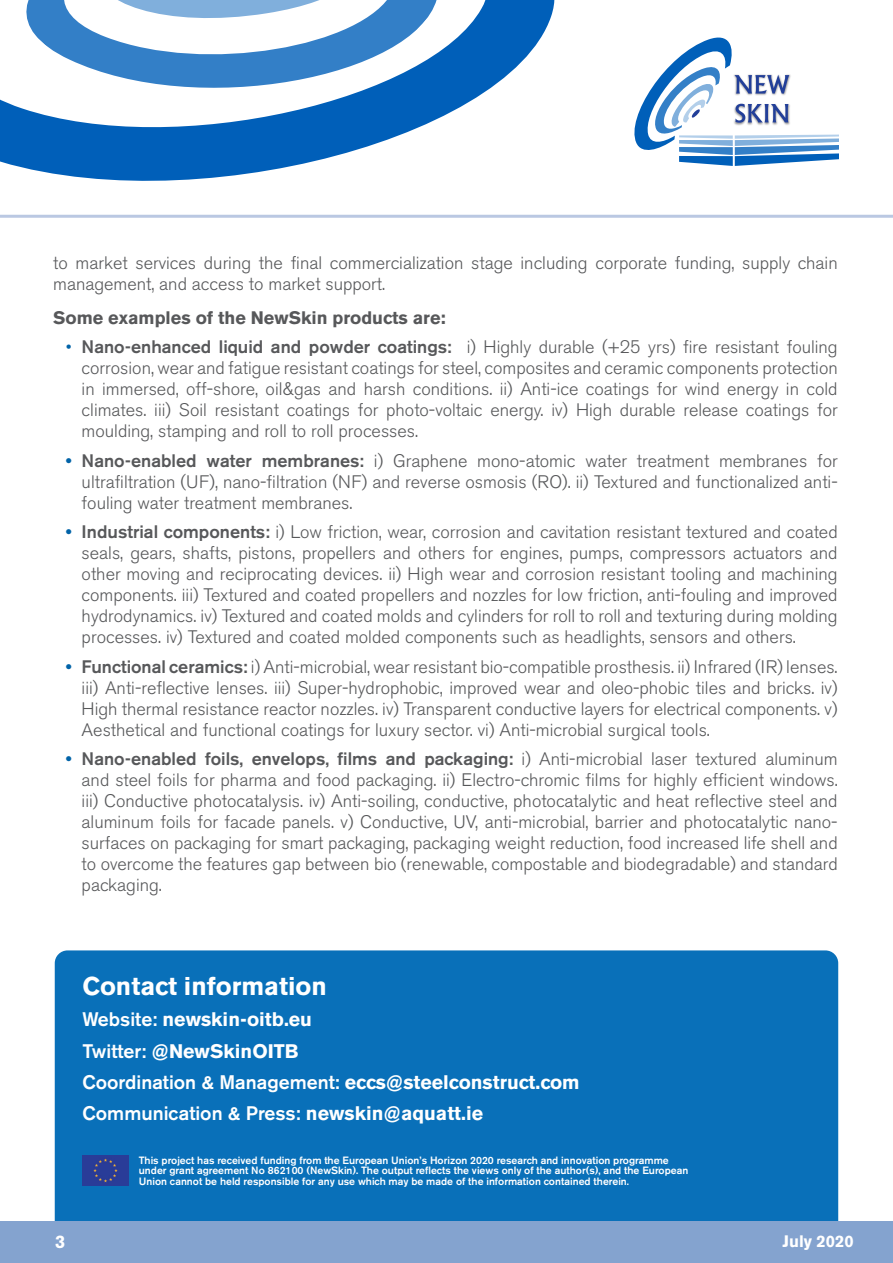
<style>
.page{position:relative;width:893px;height:1263px;background:#fff}
.page>*{position:absolute;margin:0;border:0;box-sizing:border-box;transform-origin:0 0}
.t1{font:700 25.5px "Akzidenz Grotesk BE";color:#fff}
.t2{font:500 19.5px "Akzidenz Grotesk BE";color:#fff}
.t3{font:700 19.5px "Akzidenz Grotesk BE";color:#fff}
.t4{font:300 18px/21px "Akzidenz Grotesk BE";color:#57585a;text-align:justify}
.t5{font:700 18px "Akzidenz Grotesk BE";color:#57585a}
.t6{font:700 18px "Akzidenz Grotesk BE";color:#fff}
.t7{font:700 16.5px "Akzidenz Grotesk BE";color:#fff}
.t8{font:500 10.5px/10.5px "Akzidenz Grotesk BE";color:#fff}
.s1{color:#0163a8}
.s2{font-weight:500}
.s3{font-weight:500;color:#0163a8}
.s4{font-weight:700}
</style>
<div class="page">
<div style="left:55px;top:950px;width:783px;height:312px;background:#0970b9;border-radius:13px"></div>
<div style="left:0;top:1221px;width:893px;height:42px;background:#84a3cf"></div>
<svg style="left:634px;top:37px;width:205px;height:129px"></svg>
<svg style="left:0;top:0;width:571px;height:215px"></svg>
<svg style="left:89px;top:0;width:286px;height:29px"></svg>
<img style="left:82px;top:1155px;width:46px;height:30px">
<hr style="left:0;top:215px;width:893px;height:3px;background:#bac8e2">
<p class="t4" style="left:53px;top:252px;width:786px">to market services during the final commercialization stage including corporate funding, supply chain management, and access to market support.</p>
<p class="t5" style="left:53px;top:307px;width:394px">Some examples of the NewSkin products are:</p>
<p class="t4" style="left:82px;top:337px;width:758px;text-indent:-16px"><span class="s1">•</span> <span class="s2">Nano-enhanced liquid and powder coatings:</span> i) Highly durable (+25 yrs) fire resistant fouling corrosion, wear and fatigue resistant coatings for steel, composites and ceramic components protection in immersed, off-shore, oil&amp;gas and harsh conditions. ii) Anti-ice coatings for wind energy in cold climates. iii) Soil resistant coatings for photo-voltaic energy. iv) High durable release coatings for moulding, stamping and roll to roll processes.</p>
<p class="t4" style="left:82px;top:450px;width:758px;text-indent:-16px"><span class="s3">•</span> <span class="s2">Nano-enabled water membranes:</span> i) Graphene mono-atomic water treatment membranes for ultrafiltration (UF), nano-filtration (NF) and reverse osmosis (RO). ii) Textured and functionalized anti&shy;fouling water treatment membranes.</p>
<p class="t4" style="left:82px;top:522px;width:757px;text-indent:-16px"><span class="s3">•</span> <span class="s2">Industrial components:</span> i) Low friction, wear, corrosion and cavitation resistant textured and coated seals, gears, shafts, pistons, propellers and others for engines, pumps, compressors actuators and other moving and reciprocating devices. ii) High wear and corrosion resistant tooling and machining components. iii) Textured and coated propellers and nozzles for low friction, anti-fouling and improved hydrodynamics. iv) Textured and coated molds and cylinders for roll to roll and texturing during molding processes. iv) Textured and coated molded components such as headlights, sensors and others.</p>
<p class="t4" style="left:82px;top:656px;width:757px;text-indent:-16px"><span class="s3">•</span> <span class="s2">Functional ceramics:</span> i) Anti-microbial, wear resistant bio-compatible prosthesis. ii) Infrared (IR) lenses. iii) Anti-reflective lenses. iii) Super-hydrophobic, improved wear and oleo-phobic tiles and bricks. iv)<br>High thermal resistance reactor nozzles. iv) Transparent conductive layers for electrical components. v)<br>Aesthetical and functional coatings for luxury sector. vi) Anti-microbial surgical tools.</p>
<p class="t4" style="left:82px;top:749px;width:758px;text-indent:-16px"><span class="s3">•</span> <span class="s2">Nano-enabled foils, envelops, films and packaging:</span> i) Anti-microbial laser textured aluminum and steel foils for pharma and food packaging. ii) Electro-chromic films for highly efficient windows. iii) Conductive photocatalysis. iv) Anti-soiling, conductive, photocatalytic and heat reflective steel and aluminum foils for facade panels. v) Conductive, UV, anti-microbial, barrier and photocatalytic nano&shy;surfaces on packaging for smart packaging, packaging weight reduction, food increased life shell and to overcome the features gap between bio (renewable, compostable and biodegradable) and standard packaging.</p>
<p class="t1" style="left:82px;top:971px;width:246px">Contact information</p>
<p class="t3" style="left:82px;top:1008px;width:231px"><span class="s2">Website:</span> newskin-oitb.eu</p>
<p class="t3" style="left:82px;top:1039px;width:218px"><span class="s2">Twitter:</span> @NewSkinOITB</p>
<p class="t2" style="left:82px;top:1070px;width:499px">Coordination &amp; Management: <span class="s4">eccs@steelconstruct.com</span></p>
<p class="t2" style="left:82px;top:1101px;width:402px">Communication &amp; Press: <span class="s4">newskin@aquatt.ie</span></p>
<p class="t8" style="left:139px;top:1154px;width:551px">This project has received funding from the European Union’s Horizon 2020 research and innovation programme under grant agreement No 862100 (NewSkin). The output reflects the views only of the author(s), and the European<br>Union cannot be held responsible for any use which may be made of the information contained therein.</p>
<p class="t6" style="left:55px;top:1232px;width:12px">3</p>
<p class="t7" style="left:782px;top:1232px;width:73px">July 2020</p>
</div>
